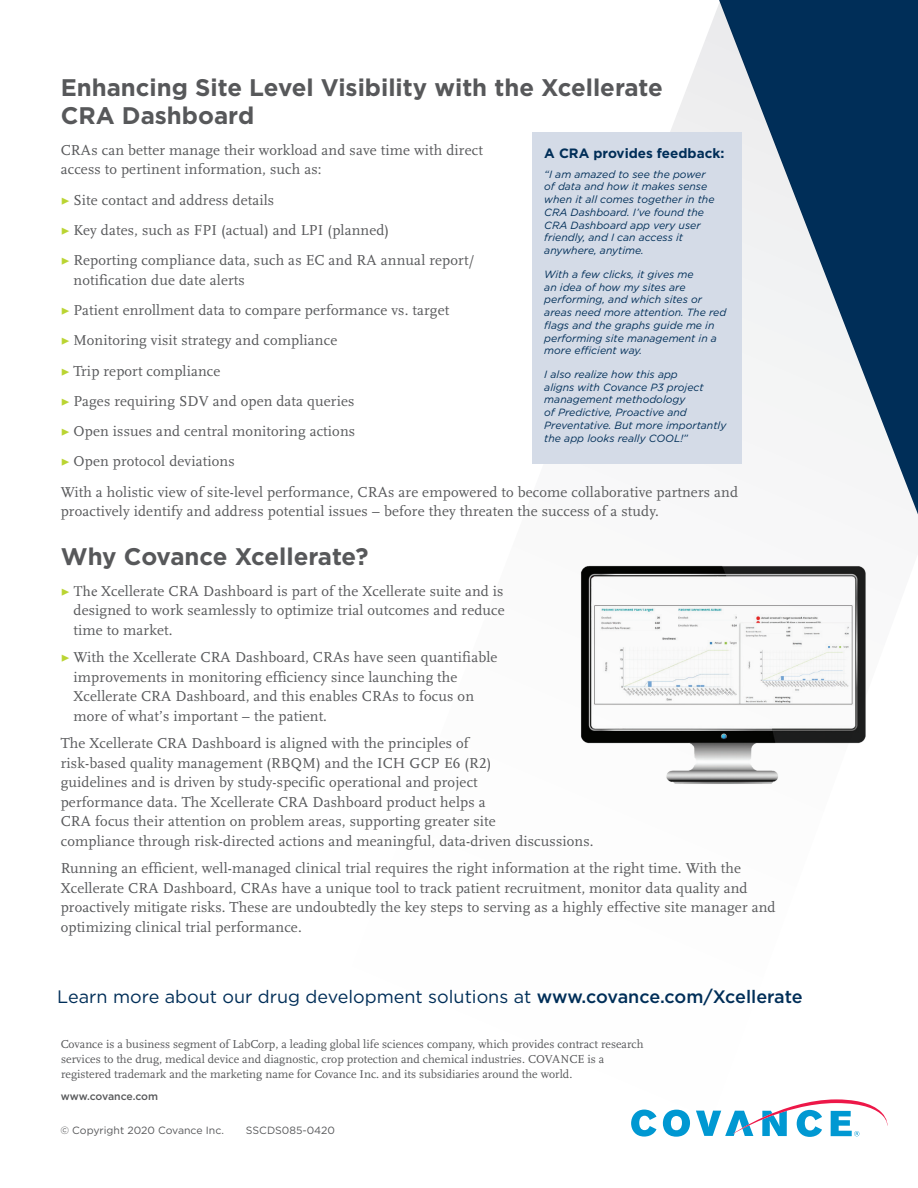
<style>
.page{position:relative;width:918px;height:1188px;background:#fff}
.page>*{position:absolute;margin:0;border:0;box-sizing:border-box;transform-origin:0 0}
.t1{font:700 24px/28.8px "Gotham";color:#57585a}
.t2{font:18px "Gotham";color:#002e58}
.t3{font:15px/19.5px "Scala";letter-spacing:.01em;color:#57585a}
.t4{font:700 13.5px "Gotham";color:#002e58}
.t5{font:12px/15px "Scala";color:#57585a}
.t6{font:italic 10.5px/12.8px "Gotham";color:#002e58}
.t7{font:10.5px "Gotham";color:#57585a}
.t8{font:500 10.5px "Gotham";letter-spacing:-.01em;color:#57585a}
.s1{font-family:"Minion Pro";color:#bad432}
.s2{font-family:"Minion Pro"}
.s3{font-family:"Scala Caps"}
.s4{font-weight:500}
</style>
<div class="page">
<svg style="left:532px;top:0;width:386px;height:566px"></svg>
<svg style="left:631px;top:1099px;width:257px;height:38px"></svg>
<img style="left:580px;top:566px;width:286px;height:218px">
<div style="left:532px;top:132px;width:210px;height:331px;background:#d4dbe7"></div>
<h1 class="t1" style="left:61px;top:72px;width:604px">Enhancing Site Level Visibility with the Xcellerate<br>CRA Dashboard</h1>
<p class="t3" style="left:61px;top:140px;width:424px">CRAs can better manage their workload and save time with direct access to pertinent information, such as:</p>
<p class="t3" style="left:61px;top:185px;width:416px;line-height:30.3px"><span class="s1">▶</span> Site contact and address details<br><span class="s1">▶</span> Key dates, such as FPI (actual) and LPI (planned)<br><span class="s1">▶</span> Reporting compliance data, such as EC and RA annual report/</p>
<p class="t3" style="left:61px;top:265px;width:679px;line-height:30.3px;text-indent:13px">notification due date alerts<br><span class="s1">▶</span> Patient enrollment data to compare performance vs. target<br><span class="s1">▶</span> Monitoring visit strategy and compliance<br><span class="s1">▶</span> Trip report compliance<br><span class="s1">▶</span> Pages requiring SDV and open data queries<br><span class="s1">▶</span> Open issues and central monitoring actions<br><span class="s1">▶</span> Open protocol deviations<br>With a holistic view of site-level performance, CRAs are empowered to become collaborative partners and</p>
<p class="t3" style="left:61px;top:502px;width:600px">proactively identify and address potential issues – before they threaten the success of a study.</p>
<h1 class="t1" style="left:61px;top:542px;width:309px">Why Covance Xcellerate?</h1>
<p class="t3" style="left:74px;top:581px;width:433px;text-align:justify;text-indent:-13px"><span class="s1">▶</span> <span class="s2">The</span> Xcellerate CRA Dashboard is part of the Xcellerate suite and is designed to work seamlessly to optimize trial outcomes and reduce time to market.</p>
<p class="t3" style="left:74px;top:648px;width:425px;text-indent:-13px"><span class="s1">▶</span> With the Xcellerate CRA Dashboard, CRAs have seen quantifiable improvements in monitoring efficiency since launching the Xcellerate CRA Dashboard, and this enables CRAs to focus on more of what’s important – the patient.</p>
<p class="t3" style="left:61px;top:734px;width:534px">The Xcellerate CRA Dashboard is aligned with the principles of<br>risk-based quality management (RBQM) and the ICH GCP E<span class="s3">6</span> (R<span class="s3">2</span>)<br>guidelines and is driven by study-specific operational and project<br>performance data. The Xcellerate CRA Dashboard product helps a<br>CRA focus their attention on problem areas, supporting greater site<br>compliance through risk-directed actions and meaningful, data-driven discussions.</p>
<p class="t3" style="left:61px;top:859px;width:716px">Running an efficient, well-managed clinical trial requires the right information at the right time. With the Xcellerate CRA Dashboard, CRAs have a unique tool to track patient recruitment, monitor data quality and proactively mitigate risks. These are undoubtedly the key steps to serving as a highly effective site manager and optimizing clinical trial performance.</p>
<p class="t4" style="left:544px;top:146px;width:182px">A CRA provides feedback:</p>
<p class="t6" style="left:544px;top:168px;width:172px">“I am amazed to see the power of data and how it makes sense when it all comes together in the<br>CRA Dashboard. I’ve found the<br>CRA Dashboard app very user friendly, and I can access it anywhere, anytime.</p>
<p class="t6" style="left:544px;top:268px;width:184px">With a few clicks, it gives me<br>an idea of how my sites are performing, and which sites or areas need more attention. The red flags and the graphs guide me in performing site management in a more efficient way.</p>
<p class="t6" style="left:544px;top:368px;width:184px">I also realize how this app<br>aligns with Covance P3 project management methodology<br>of Predictive, Proactive and<br>Preventative. But more importantly the app looks really COOL!”</p>
<p class="t2" style="left:57px;top:987px;width:747px">Learn more about our drug development solutions at <span class="s4">www.covance.com/Xcellerate</span></p>
<p class="t5" style="left:61px;top:1037px;width:584px">Covance is a business segment of LabCorp, a leading global life sciences company, which provides contract research services to the drug, medical device and diagnostic, crop protection and chemical industries. COVANCE is a registered trademark and the marketing name for Covance Inc. and its subsidiaries around the world.</p>
<p class="t8" style="left:61px;top:1090px;width:99px">www.covance.com</p>
<p class="t7" style="left:60px;top:1125px;width:165px">© Copyright 2020 Covance Inc.</p>
<p class="t7" style="left:246px;top:1125px;width:91px">SSCDS085-0420</p>
</div>
